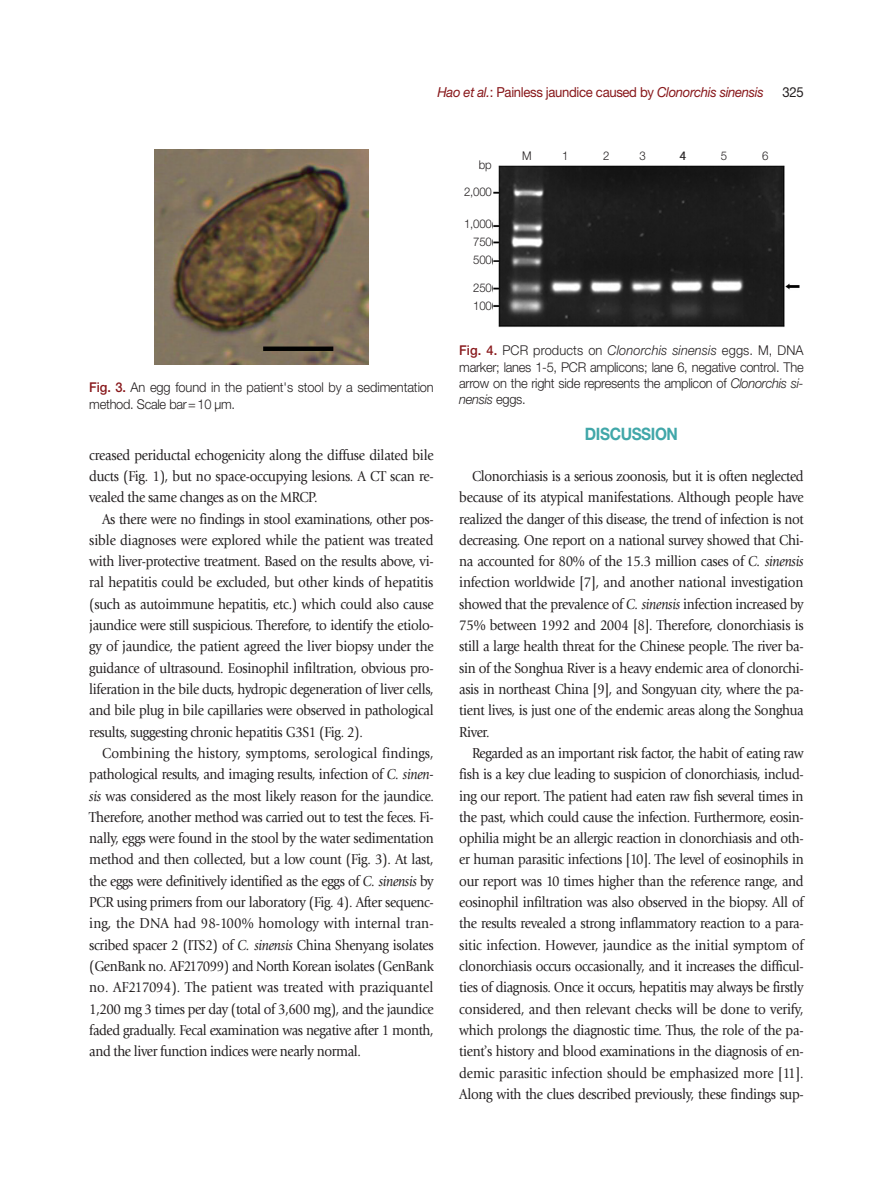
<style>
.page{position:relative;width:893px;height:1191px;background:#fff}
.page>*{position:absolute;margin:0;border:0;box-sizing:border-box;transform-origin:0 0}
.본문_대제목{font:700 17.1px "Helvetica Neue LT Std";letter-spacing:-.025em;color:#41a7a9;scale:.9 1}
.본문{font:15px/21.3px "Giovanni Std";letter-spacing:-.025em;color:#231f20;text-align:justify;scale:.9 1}
.하시라{font:italic 13.8px "Helvetica Neue LT Std";letter-spacing:-.025em;color:#88181b;scale:.95 1}
.하시라-2{font:13.8px "Helvetica Neue LT Std";color:#231f20;scale:.95 1}
.표_제목__그림_설명{font:300 13.5px/16.2px "Helvetica Neue LT Std";letter-spacing:-.02em;color:#231f20;scale:.95 1}
.표_제목__그림_설명-2{font:300 12px "Helvetica Neue LT Std";letter-spacing:-.02em;color:#231f20;scale:.95 1}
.s1{font-style:normal}
.s2{font-weight:500;color:#88181b}
.s3{font-style:italic}
.s4{font-family:"Minion Pro"}
</style>
<div class="page">
<img style="left:154px;top:150px;width:215px;height:214px">
<img style="left:493px;top:165px;width:307px;height:162px">
<p class="하시라" style="left:437px;top:83px;width:345px">Hao et al.<span class="s1">: Painless jaundice caused by</span> Clonorchis sinensis</p>
<p class="하시라-2" style="left:782px;top:83px;width:24px">325</p>
<p class="표_제목__그림_설명" style="left:89px;top:379px;width:364px"><span class="s2">Fig. 3.</span> An egg found in the patient's stool by a sedimentation method. Scale bar=10 μm.</p>
<p class="본문" style="left:89px;top:444px;width:384px">creased periductal echogenicity along the diffuse dilated bile ducts (Fig. 1), but no space-occupying lesions. A CT scan re&shy;vealed the same changes as on the MRCP.</p>
<p class="본문" style="left:89px;top:508px;width:384px;text-indent:13px">As there were no findings in stool examinations, other pos&shy;sible diagnoses were explored while the patient was treated with liver-protective treatment. Based on the results above, vi&shy;ral hepatitis could be excluded, but other kinds of hepatitis (such as autoimmune hepatitis, etc.) which could also cause jaundice were still suspicious. Therefore, to identify the etiolo&shy;gy of jaundice, the patient agreed the liver biopsy under the guidance of ultrasound. Eosinophil infiltration, obvious pro&shy;liferation in the bile ducts, hydropic degeneration of liver cells, and bile plug in bile capillaries were observed in pathological results, suggesting chronic hepatitis G3S1 (Fig. 2).</p>
<p class="본문" style="left:89px;top:742px;width:384px;text-indent:13px">Combining the history, symptoms, serological findings, pathological results, and imaging results, infection of <span class="s3">C. sinen&shy;sis</span> was considered as the most likely reason for the jaundice.<br>Therefore, another method was carried out to test the feces. Fi&shy;nally, eggs were found in the stool by the water sedimentation method and then collected, but a low count (Fig. 3). At last, the eggs were definitively identified as the eggs of <span class="s3">C. sinensis</span> by PCR using primers from our laboratory (Fig. 4). After sequenc&shy;ing, the DNA had 98-100% homology with internal tran&shy;scribed spacer 2 (ITS2) of <span class="s3">C. sinensis</span> China Shenyang isolates (GenBank no. AF217099) and North Korean isolates (GenBank no. AF217094). The patient was treated with praziquantel 1,200 mg 3 times per day (total of 3,600 mg), and the jaundice faded gradually. Fecal examination was negative after 1 month, and the liver function indices were nearly normal.</p>
<p class="표_제목__그림_설명-2" style="left:479px;top:157px;width:15px">bp</p>
<p class="표_제목__그림_설명-2" style="left:464px;top:185px;width:31px">2,000</p>
<p class="표_제목__그림_설명-2" style="left:464px;top:217px;width:31px">1,000</p>
<p class="표_제목__그림_설명-2" style="left:473px;top:235px;width:21px">750</p>
<p class="표_제목__그림_설명-2" style="left:473px;top:281px;width:21px">250</p>
<p class="표_제목__그림_설명-2" style="left:473px;top:298px;width:21px">100</p>
<p class="표_제목__그림_설명-2" style="left:473px;top:252px;width:21px">500</p>
<p class="표_제목__그림_설명-2" style="left:522px;top:148px;width:11px">M</p>
<p class="표_제목__그림_설명-2" style="left:562px;top:148px;width:8px">1</p>
<p class="표_제목__그림_설명-2" style="left:603px;top:148px;width:8px">2</p>
<p class="표_제목__그림_설명-2" style="left:639px;top:148px;width:8px">3</p>
<p class="표_제목__그림_설명-2" style="left:680px;top:148px;width:8px">4</p>
<p class="표_제목__그림_설명-2" style="left:721px;top:148px;width:8px">5</p>
<p class="표_제목__그림_설명-2" style="left:762px;top:148px;width:8px">6</p>
<p class="표_제목__그림_설명" style="left:459px;top:342px;width:364px;text-align:justify"><span class="s2">Fig. 4.</span> PCR products on <span class="s3">Clonorchis sinensis</span> eggs. M, DNA marker; lanes 1-5, PCR amplicons; lane 6, negative control. The arrow on the right side represents the amplicon of <span class="s3">Clonorchis si&shy;nensis</span> eggs.</p>
<p class="본문_대제목" style="left:585px;top:423px;width:105px">DISCUSSION</p>
<p class="본문" style="left:459px;top:465px;width:384px;text-indent:13px">Clonorchiasis is a serious zoonosis, but it is often neglected because of its atypical manifestations. Although people have realized the danger of this disease, the trend of infection is not decreasing. One report on a national survey showed that Chi&shy;na accounted for 80% of the 15.3 million cases of <span class="s3">C. sinensis </span>infection worldwide [7], and another national investigation showed that the prevalence of <span class="s3">C. sinensis</span> infection increased by 75% between 1992 and 2004 [8]. Therefore, clonorchiasis is still a large health threat for the Chinese people. The river ba&shy;sin of the Songhua River is a heavy endemic area of clonorchi&shy;asis in northeast China [9], and Songyuan city, where the pa&shy;tient lives, is just one of the endemic areas along the Songhua River.</p>
<p class="본문" style="left:459px;top:742px;width:384px;text-indent:13px">Regarded as an important risk factor, the habit of eating raw fish is a key clue leading to suspicion of clonorchiasis, includ&shy;ing our report. The patient had eaten raw fish several times in the past, which could cause the infection. Furthermore, eosin&shy;ophilia might be an allergic reaction in clonorchiasis and oth&shy;er human parasitic infections [10]. The level of eosinophils in our report was 10 times higher than the reference range, and eosinophil infiltration was also observed in the biopsy. All of the results revealed a strong inflammatory reaction to a para&shy;sitic infection. However, jaundice as the initial symptom of clonorchiasis occurs occasionally, and it increases the difficul&shy;ties of diagnosis. Once it occurs, hepatitis may always be firstly considered, and then relevant checks will be done to verify, which prolongs the diagnostic time. Thus, the role of the pa&shy;tient<span class="s4">’</span>s history and blood examinations in the diagnosis of en&shy;demic parasitic infection should be emphasized more [11].<br>Along with the clues described previously, these findings sup-</p>
</div>
